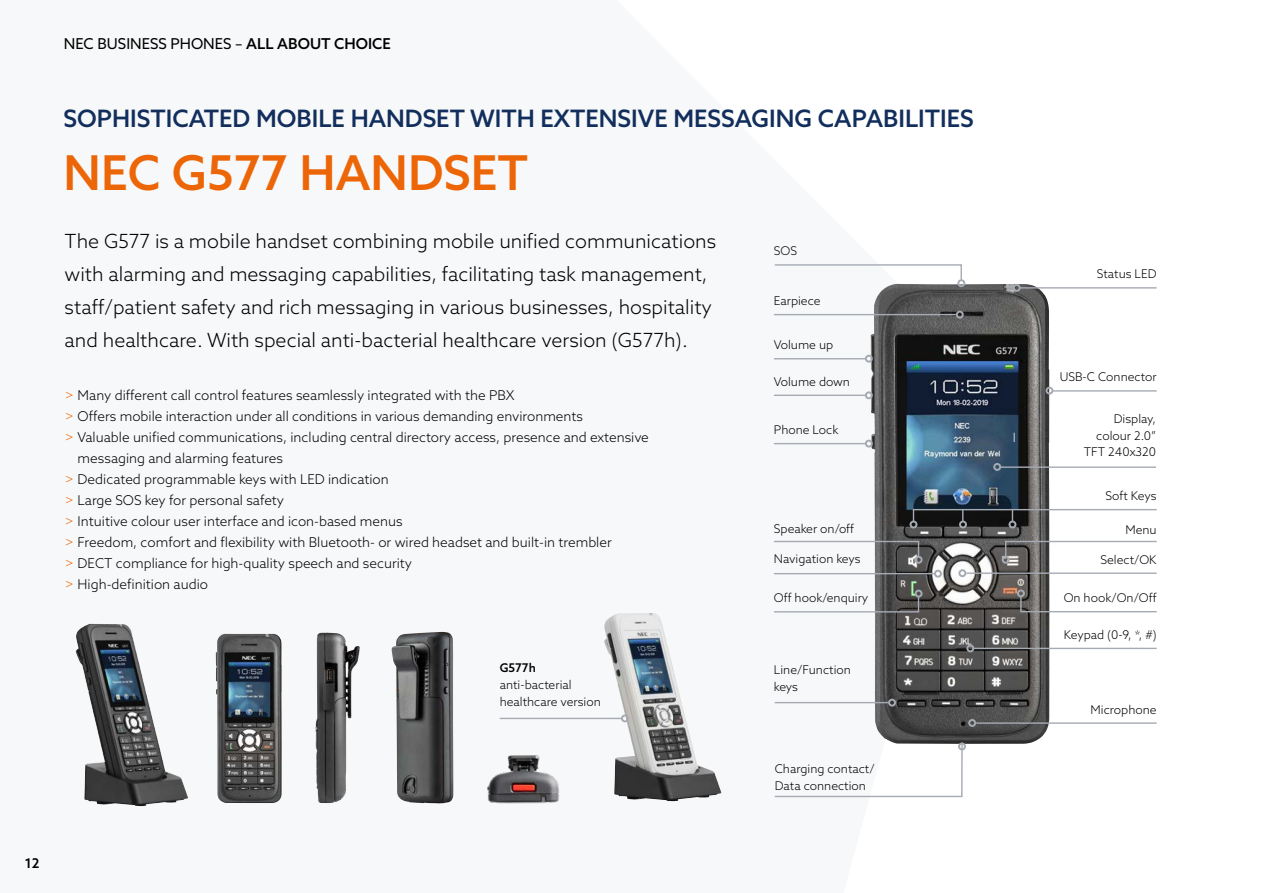
<style>
.page{position:relative;width:1263px;height:893px;background:#fff}
.page>*{position:absolute;margin:0;border:0;box-sizing:border-box;transform-origin:0 0}
.t1{font:500 48px "Azo Sans";color:#ec6608}
.t2{font:500 24px "Azo Sans";color:#122e5c}
.t3{font:300 19.5px/33px "Azo Sans";color:#000}
.t4{font:15px "Azo Sans";color:#000}
.t5{font:300 13.5px "Azo Sans";color:#000}
.t6{font:500 13.5px "Azo Sans";color:#000}
.t7{font:300 12px/16.8px "Azo Sans";color:#000}
.t8{font:500 12px "Azo Sans";color:#000}
.s1{font-weight:500}
.s2{color:#ec6608}
</style>
<div class="page">
<img style="left:870px;top:284px;width:179px;height:460px">
<hr style="left:774px;top:314px;width:182px;height:1px;background:#a6abb3">
<hr style="left:774px;top:358px;width:92px;height:1px;background:#a6abb3">
<hr style="left:774px;top:395px;width:92px;height:1px;background:#a6abb3">
<hr style="left:774px;top:443px;width:92px;height:1px;background:#a6abb3">
<hr style="left:775px;top:702px;width:114px;height:1px;background:#a6abb3">
<hr style="left:1019px;top:287px;width:138px;height:2px;background:#a6abb3">
<hr style="left:1052px;top:390px;width:105px;height:2px;background:#a6abb3">
<hr style="left:976px;top:722px;width:181px;height:2px;background:#a6abb3">
<svg style="left:956px;top:311px;width:8px;height:8px"></svg>
<svg style="left:865px;top:355px;width:8px;height:8px"></svg>
<svg style="left:865px;top:391px;width:8px;height:8px"></svg>
<svg style="left:865px;top:440px;width:8px;height:8px"></svg>
<svg style="left:888px;top:699px;width:8px;height:8px"></svg>
<svg style="left:1013px;top:284px;width:8px;height:8px"></svg>
<hr style="left:774px;top:573px;width:161px;height:1px;background:#a6abb3">
<hr style="left:966px;top:572px;width:191px;height:2px;background:#a6abb3">
<svg style="left:958px;top:569px;width:8px;height:8px"></svg>
<svg style="left:934px;top:570px;width:8px;height:8px"></svg>
<svg style="left:968px;top:719px;width:8px;height:8px"></svg>
<svg style="left:774px;top:741px;width:192px;height:57px"></svg>
<svg style="left:1017px;top:589px;width:140px;height:24px"></svg>
<svg style="left:773px;top:590px;width:149px;height:23px"></svg>
<svg style="left:773px;top:540px;width:149px;height:24px"></svg>
<svg style="left:774px;top:264px;width:191px;height:23px"></svg>
<svg style="left:1002px;top:540px;width:155px;height:24px"></svg>
<svg style="left:1013px;top:433px;width:2px;height:9px"></svg>
<hr style="left:913px;top:509px;width:244px;height:1px;background:#a6abb3">
<svg style="left:909px;top:510px;width:8px;height:18px"></svg>
<svg style="left:959px;top:510px;width:8px;height:18px"></svg>
<svg style="left:1008px;top:510px;width:8px;height:18px"></svg>
<hr style="left:972px;top:648px;width:185px;height:1px;background:#a6abb3">
<svg style="left:966px;top:644px;width:8px;height:8px"></svg>
<svg style="left:1045px;top:387px;width:8px;height:8px"></svg>
<img style="left:216px;top:633px;width:66px;height:170px">
<img style="left:391px;top:632px;width:62px;height:171px">
<img style="left:315px;top:633px;width:45px;height:170px">
<img style="left:486px;top:755px;width:74px;height:49px">
<img style="left:76px;top:624px;width:112px;height:182px">
<img style="left:604px;top:613px;width:117px;height:188px">
<hr style="left:1000px;top:466px;width:156px;height:2px;background:#a6abb3">
<svg style="left:993px;top:463px;width:8px;height:8px"></svg>
<hr style="left:500px;top:718px;width:122px;height:1px;background:#a6abb3">
<svg style="left:621px;top:714px;width:8px;height:8px"></svg>
<p class="t4" style="left:64px;top:34px;width:328px">NEC BUSINESS PHONES – <span class="s1">ALL ABOUT CHOICE</span></p>
<h2 class="t2" style="left:64px;top:103px;width:912px">SOPHISTICATED MOBILE HANDSET WITH EXTENSIVE MESSAGING CAPABILITIES</h2>
<h1 class="t1" style="left:64px;top:141px;width:466px">NEC G577 HANDSET</h1>
<p class="t3" style="left:65px;top:225px;width:653px">The G577 is a mobile handset combining mobile unified communications with alarming and messaging capabilities, facilitating task management, staff/patient safety and rich messaging in various businesses, hospitality and healthcare. With special anti-bacterial healthcare version (G577h).</p>
<p class="t5" style="left:65px;top:386px;width:451px"><span class="s2">&gt;</span> Many different call control features seamlessly integrated with the PBX</p>
<p class="t5" style="left:65px;top:407px;width:520px"><span class="s2">&gt;</span> Offers mobile interaction under all conditions in various demanding environments</p>
<p class="t5" style="left:65px;top:428px;width:585px"><span class="s2">&gt;</span> Valuable unified communications, including central directory access, presence and extensive</p>
<p class="t5" style="left:78px;top:449px;width:207px">messaging and alarming features</p>
<p class="t5" style="left:65px;top:470px;width:325px"><span class="s2">&gt;</span> Dedicated programmable keys with LED indication</p>
<p class="t5" style="left:65px;top:491px;width:221px"><span class="s2">&gt;</span> Large SOS key for personal safety</p>
<p class="t5" style="left:65px;top:512px;width:339px"><span class="s2">&gt;</span> Intuitive colour user interface and icon-based menus</p>
<p class="t5" style="left:65px;top:533px;width:548px"><span class="s2">&gt;</span> Freedom, comfort and flexibility with Bluetooth- or wired headset and built-in trembler</p>
<p class="t5" style="left:65px;top:554px;width:349px"><span class="s2">&gt;</span> DECT compliance for high-quality speech and security</p>
<p class="t5" style="left:65px;top:575px;width:145px"><span class="s2">&gt;</span> High-definition audio</p>
<p class="t8" style="left:500px;top:660px;width:38px">G577h</p>
<p class="t7" style="left:500px;top:676px;width:103px">anti-bacterial healthcare version</p>
<p class="t7" style="left:774px;top:242px;width:25px">SOS</p>
<p class="t7" style="left:774px;top:292px;width:48px">Earpiece</p>
<p class="t7" style="left:774px;top:336px;width:61px">Volume up</p>
<p class="t7" style="left:774px;top:373px;width:78px">Volume down</p>
<p class="t7" style="left:774px;top:421px;width:66px">Phone Lock</p>
<p class="t7" style="left:774px;top:520px;width:82px">Speaker on/off</p>
<p class="t7" style="left:1097px;top:265px;width:61px">Status LED</p>
<p class="t7" style="left:1060px;top:368px;width:98px">USB-C Connector</p>
<p class="t7" style="left:1084px;top:410px;width:74px;text-align:right">Display, colour 2.0”<br>TFT 240x320</p>
<p class="t7" style="left:1106px;top:487px;width:53px">Soft Keys</p>
<p class="t7" style="left:1125px;top:521px;width:33px">Menu</p>
<p class="t7" style="left:774px;top:550px;width:88px">Navigation keys</p>
<p class="t7" style="left:1100px;top:551px;width:58px">Select/OK</p>
<p class="t7" style="left:774px;top:589px;width:96px">Off hook/enquiry</p>
<p class="t7" style="left:1064px;top:590px;width:94px">On hook/On/Off</p>
<p class="t7" style="left:774px;top:661px;width:78px">Line/Function keys</p>
<p class="t7" style="left:775px;top:760px;width:101px">Charging contact/<br>Data connection</p>
<p class="t7" style="left:1064px;top:626px;width:94px">Keypad (0-9, *, #)</p>
<p class="t7" style="left:1090px;top:701px;width:68px">Microphone</p>
<p class="t6" style="left:25px;top:854px;width:16px">12</p>
</div>
